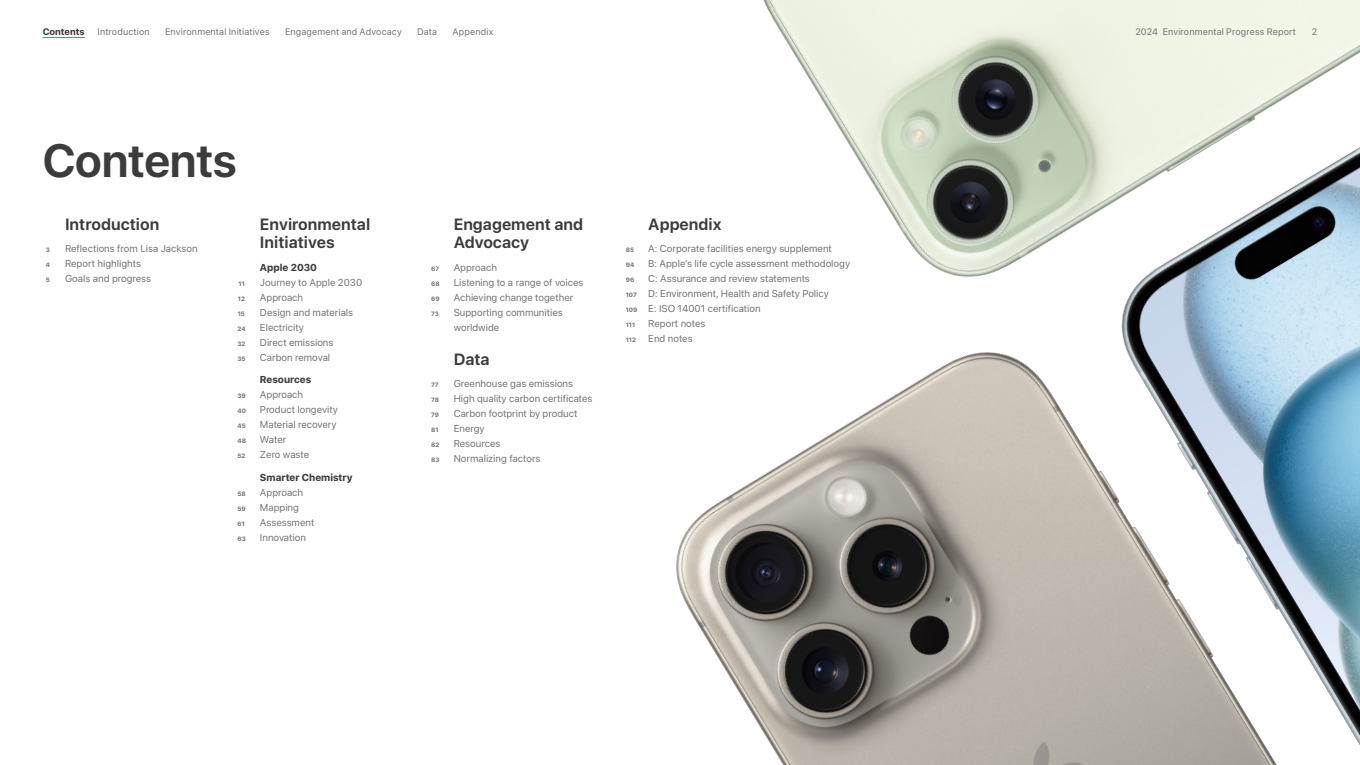
<style>
.page{position:relative;width:1360px;height:765px;background:#fff}
.page>*{position:absolute;margin:0;border:0;box-sizing:border-box;transform-origin:0 0}
.Heading1{font:600 46.25px "SF Hello";letter-spacing:-.02em;color:#3c3c3c}
.ContentsHeading{font:600 16.25px/18.8px "SF Hello";color:#3c3c3c}
.ContentsBodytext-b5768f23{font:10px/15px "SF Hello";color:#767676}
.ContentsBodytext-71b27655{font:10px "SF Hello";color:#767676}
.ContentsSubHeading-7b6df978{font:700 10px "SF Hello";color:#3c3c3c}
.t1{font:9.38px "SF Hello";letter-spacing:.015em;color:#767676}
.t2{font:700 9.38px "SF Hello";letter-spacing:-.005em;color:#3c3c3c}
.ContentsBodytext-b5768f23-2{font:700 6.25px "SF Hello";color:#767676}
.ContentsBodytext-71b27655-2{font:700 6.25px "SF Hello";color:#767676}
.s1{font-weight:700;font-size:6.25px}
</style>
<div class="page">
<img style="left:676px;top:457px;width:684px;height:308px">
<img style="left:764px;top:0;width:596px;height:457px">
<hr style="left:43px;top:37px;width:42px;height:1px;background:#00cc2d">
<p class="t2" style="left:43px;top:26px;width:43px">Contents</p>
<p class="t1" style="left:98px;top:26px;width:54px">Introduction</p>
<p class="t1" style="left:165px;top:26px;width:106px">Environmental Initiatives</p>
<p class="t1" style="left:285px;top:26px;width:118px">Engagement and Advocacy</p>
<p class="t1" style="left:417px;top:26px;width:22px">Data</p>
<p class="t1" style="left:453px;top:26px;width:42px">Appendix</p>
<p class="t1" style="left:1135px;top:26px;width:162px">2024 Environmental Progress Report</p>
<p class="t1" style="left:1312px;top:26px;width:7px">2</p>
<p class="Heading1" style="left:43px;top:134px;width:196px">Contents</p>
<p class="ContentsHeading" style="left:65px;top:215px;width:96px">Introduction</p>
<p class="ContentsBodytext-b5768f23-2" style="left:46px;top:246px;width:6px">3</p>
<p class="ContentsBodytext-b5768f23" style="left:65px;top:241px;width:134px">Reflections from Lisa Jackson</p>
<p class="ContentsBodytext-b5768f23-2" style="left:46px;top:261px;width:6px">4</p>
<p class="ContentsBodytext-b5768f23" style="left:65px;top:256px;width:78px">Report highlights</p>
<p class="ContentsBodytext-b5768f23-2" style="left:46px;top:276px;width:6px">5</p>
<p class="ContentsBodytext-b5768f23" style="left:65px;top:271px;width:88px">Goals and progress</p>
<p class="ContentsHeading" style="left:260px;top:215px;width:112px">Environmental<br>Initiatives</p>
<p class="ContentsSubHeading-7b6df978" style="left:260px;top:262px;width:59px">Apple 2030</p>
<p class="ContentsBodytext-b5768f23-2" style="left:239px;top:280px;width:8px">11</p>
<p class="ContentsBodytext-b5768f23" style="left:260px;top:275px;width:104px">Journey to Apple 2030</p>
<p class="ContentsBodytext-b5768f23-2" style="left:238px;top:295px;width:9px">12</p>
<p class="ContentsBodytext-b5768f23" style="left:260px;top:290px;width:45px">Approach</p>
<p class="ContentsBodytext-b5768f23-2" style="left:238px;top:310px;width:9px">15</p>
<p class="ContentsBodytext-b5768f23" style="left:260px;top:305px;width:95px">Design and materials</p>
<p class="ContentsBodytext-b5768f23-2" style="left:237px;top:325px;width:10px">24</p>
<p class="ContentsBodytext-b5768f23" style="left:260px;top:320px;width:46px">Electricity</p>
<p class="ContentsBodytext-b5768f23-2" style="left:237px;top:340px;width:10px">32</p>
<p class="ContentsBodytext-b5768f23" style="left:260px;top:335px;width:75px">Direct emissions</p>
<p class="ContentsBodytext-b5768f23-2" style="left:237px;top:355px;width:10px">35</p>
<p class="ContentsBodytext-b5768f23" style="left:260px;top:350px;width:72px">Carbon removal</p>
<p class="ContentsSubHeading-7b6df978" style="left:260px;top:374px;width:53px">Resources</p>
<p class="ContentsBodytext-b5768f23-2" style="left:237px;top:393px;width:10px">39</p>
<p class="ContentsBodytext-b5768f23" style="left:260px;top:387px;width:45px">Approach</p>
<p class="ContentsBodytext-b5768f23-2" style="left:237px;top:408px;width:10px">40</p>
<p class="ContentsBodytext-b5768f23" style="left:260px;top:402px;width:80px">Product longevity</p>
<p class="ContentsBodytext-b5768f23-2" style="left:237px;top:423px;width:10px">45</p>
<p class="ContentsBodytext-b5768f23" style="left:260px;top:417px;width:78px">Material recovery</p>
<p class="ContentsBodytext-b5768f23-2" style="left:237px;top:438px;width:10px">48</p>
<p class="ContentsBodytext-b5768f23" style="left:260px;top:432px;width:28px">Water</p>
<p class="ContentsBodytext-b5768f23-2" style="left:237px;top:453px;width:10px">52</p>
<p class="ContentsBodytext-b5768f23" style="left:260px;top:447px;width:51px">Zero waste</p>
<p class="ContentsSubHeading-7b6df978" style="left:260px;top:472px;width:94px">Smarter Chemistry</p>
<p class="ContentsBodytext-b5768f23-2" style="left:237px;top:490px;width:10px">58</p>
<p class="ContentsBodytext-b5768f23" style="left:260px;top:485px;width:45px">Approach</p>
<p class="ContentsBodytext-b5768f23-2" style="left:237px;top:505px;width:10px">59</p>
<p class="ContentsBodytext-b5768f23" style="left:260px;top:500px;width:41px">Mapping</p>
<p class="ContentsBodytext-b5768f23-2" style="left:238px;top:520px;width:9px">61</p>
<p class="ContentsBodytext-b5768f23" style="left:260px;top:515px;width:56px">Assessment</p>
<p class="ContentsBodytext-b5768f23-2" style="left:237px;top:535px;width:10px">63</p>
<p class="ContentsBodytext-b5768f23" style="left:260px;top:530px;width:48px">Innovation</p>
<p class="ContentsHeading" style="left:454px;top:215px;width:131px">Engagement and<br>Advocacy</p>
<p class="ContentsBodytext-b5768f23-2" style="left:431px;top:265px;width:9px">67</p>
<p class="ContentsBodytext-b5768f23" style="left:454px;top:260px;width:45px">Approach</p>
<p class="ContentsBodytext-b5768f23-2" style="left:431px;top:280px;width:10px">68</p>
<p class="ContentsBodytext-b5768f23" style="left:454px;top:275px;width:131px">Listening to a range of voices</p>
<p class="ContentsBodytext-b5768f23-2" style="left:431px;top:295px;width:10px">69</p>
<p class="ContentsBodytext-b5768f23" style="left:454px;top:290px;width:121px">Achieving change together</p>
<p class="ContentsBodytext-b5768f23-2" style="left:431px;top:310px;width:9px">73</p>
<p class="ContentsBodytext-b5768f23" style="left:454px;top:305px;width:111px">Supporting communities worldwide</p>
<p class="ContentsHeading" style="left:454px;top:350px;width:37px">Data</p>
<p class="ContentsBodytext-b5768f23-2" style="left:431px;top:381px;width:9px">77</p>
<p class="ContentsBodytext-b5768f23" style="left:454px;top:376px;width:121px">Greenhouse gas emissions</p>
<p class="ContentsBodytext-b5768f23-2" style="left:431px;top:396px;width:9px">78</p>
<p class="ContentsBodytext-b5768f23" style="left:454px;top:391px;width:140px">High quality carbon certificates</p>
<p class="ContentsBodytext-b5768f23-2" style="left:431px;top:411px;width:9px">79</p>
<p class="ContentsBodytext-b5768f23" style="left:454px;top:406px;width:125px">Carbon footprint by product</p>
<p class="ContentsBodytext-b5768f23-2" style="left:431px;top:426px;width:9px">81</p>
<p class="ContentsBodytext-b5768f23" style="left:454px;top:421px;width:32px">Energy</p>
<p class="ContentsBodytext-b5768f23-2" style="left:431px;top:441px;width:10px">82</p>
<p class="ContentsBodytext-b5768f23" style="left:454px;top:436px;width:48px">Resources</p>
<p class="ContentsBodytext-b5768f23-2" style="left:431px;top:456px;width:10px">83</p>
<p class="ContentsBodytext-b5768f23" style="left:454px;top:451px;width:88px">Normalizing factors</p>
<p class="ContentsHeading" style="left:648px;top:215px;width:75px">Appendix</p>
<p class="ContentsBodytext-71b27655-2" style="left:626px;top:246px;width:10px">85</p>
<p class="ContentsBodytext-71b27655" style="left:648px;top:243px;width:185px">A: Corporate facilities energy supplement</p>
<p class="ContentsBodytext-71b27655-2" style="left:626px;top:261px;width:10px">94</p>
<p class="ContentsBodytext-71b27655" style="left:648px;top:258px;width:203px">B: Apple’s life cycle assessment methodology</p>
<p class="ContentsBodytext-71b27655-2" style="left:626px;top:276px;width:10px">96</p>
<p class="ContentsBodytext-71b27655" style="left:648px;top:273px;width:163px">C: Assurance and review statements</p>
<p class="ContentsBodytext-71b27655" style="left:626px;top:288px;width:205px"><span class="s1">107</span> D: Environment, Health and Safety Policy</p>
<p class="ContentsBodytext-71b27655" style="left:626px;top:303px;width:136px"><span class="s1">109</span> E: ISO 14001 certification</p>
<p class="ContentsBodytext-71b27655-2" style="left:626px;top:321px;width:11px">111</p>
<p class="ContentsBodytext-71b27655" style="left:648px;top:318px;width:59px">Report notes</p>
<p class="ContentsBodytext-71b27655" style="left:626px;top:333px;width:68px"><span class="s1">112</span> End notes</p>
</div>
